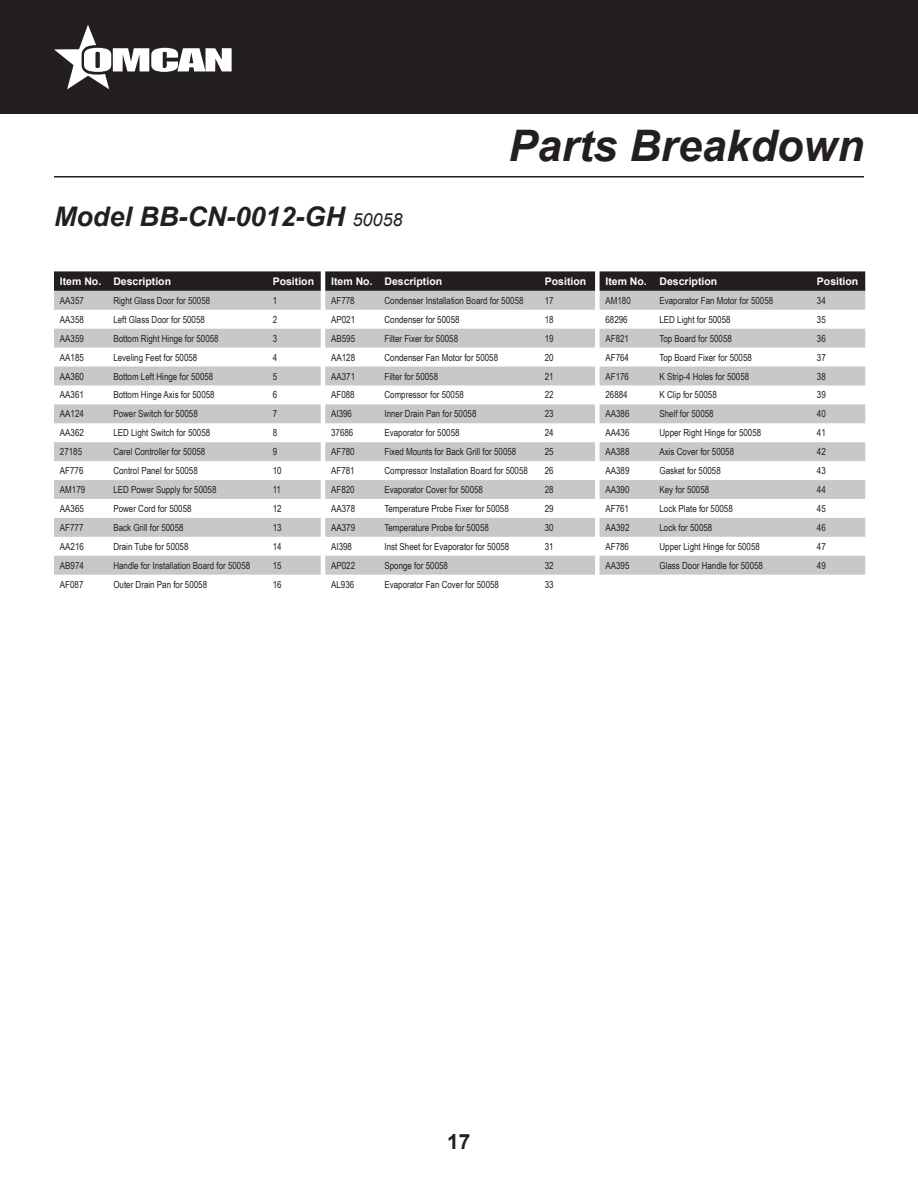
<style>
.page{position:relative;width:918px;height:1188px;background:#fff}
.page>*{position:absolute;margin:0;border:0;box-sizing:border-box;transform-origin:0 0}
.t1{font:italic 700 43.5px "Arial";color:#231f20}
.t2{font:italic 700 27px "Arial";color:#231f20}
.t3{font:700 21px "Arial";color:#231f20}
.t4{font:700 10.5px "Arial";color:#fff}
.t5{font:9.75px "Arial Narrow";color:#231f20}
.s1{font-weight:400;font-size:18px}
</style>
<div class="page">
<div style="left:0;top:0;width:918px;height:114px;background:#231f20"></div>
<svg style="left:54px;top:25px;width:178px;height:64px"></svg>
<hr style="left:54px;top:176px;width:810px;height:2px;background:#231f20">
<svg style="left:54px;top:271px;width:811px;height:20px;background:#2c2829"></svg>
<svg style="left:54px;top:291px;width:811px;height:284px;fill:#c9cacc"></svg>
<p class="t2" style="left:54px;top:199px;width:350px">Model BB-CN-0012-GH <span class="s1">50058</span></p>
<p class="t1" style="left:509px;top:116px;width:357px">Parts Breakdown</p>
<p class="t4" style="left:60px;top:274px;width:43px">Item No.</p>
<p class="t4" style="left:113px;top:274px;width:59px">Description</p>
<p class="t4" style="left:273px;top:274px;width:43px">Position</p>
<p class="t4" style="left:331px;top:274px;width:43px">Item No.</p>
<p class="t4" style="left:384px;top:274px;width:59px">Description</p>
<p class="t4" style="left:545px;top:274px;width:43px">Position</p>
<p class="t4" style="left:605px;top:274px;width:43px">Item No.</p>
<p class="t4" style="left:660px;top:274px;width:59px">Description</p>
<p class="t4" style="left:817px;top:274px;width:43px">Position</p>
<p class="t5" style="left:60px;top:293px;width:26px">AA357</p>
<p class="t5" style="left:113px;top:293px;width:98px">Right Glass Door for 50058</p>
<p class="t5" style="left:273px;top:293px;width:6px">1</p>
<p class="t5" style="left:331px;top:293px;width:25px">AF778</p>
<p class="t5" style="left:384px;top:293px;width:141px">Condenser Installation Board for 50058</p>
<p class="t5" style="left:545px;top:293px;width:10px">17</p>
<p class="t5" style="left:605px;top:293px;width:27px">AM180</p>
<p class="t5" style="left:660px;top:293px;width:115px">Evaporator Fan Motor for 50058</p>
<p class="t5" style="left:817px;top:293px;width:10px">34</p>
<p class="t5" style="left:60px;top:312px;width:26px">AA358</p>
<p class="t5" style="left:113px;top:312px;width:93px">Left Glass Door for 50058</p>
<p class="t5" style="left:273px;top:312px;width:6px">2</p>
<p class="t5" style="left:331px;top:312px;width:26px">AP021</p>
<p class="t5" style="left:384px;top:312px;width:77px">Condenser for 50058</p>
<p class="t5" style="left:545px;top:312px;width:10px">18</p>
<p class="t5" style="left:605px;top:312px;width:24px">68296</p>
<p class="t5" style="left:660px;top:312px;width:73px">LED Light for 50058</p>
<p class="t5" style="left:817px;top:312px;width:10px">35</p>
<p class="t5" style="left:60px;top:331px;width:26px">AA359</p>
<p class="t5" style="left:113px;top:331px;width:107px">Bottom Right Hinge for 50058</p>
<p class="t5" style="left:273px;top:331px;width:6px">3</p>
<p class="t5" style="left:331px;top:331px;width:26px">AB595</p>
<p class="t5" style="left:384px;top:331px;width:75px">Filter Fixer for 50058</p>
<p class="t5" style="left:545px;top:331px;width:10px">19</p>
<p class="t5" style="left:605px;top:331px;width:25px">AF821</p>
<p class="t5" style="left:660px;top:331px;width:74px">Top Board for 50058</p>
<p class="t5" style="left:817px;top:331px;width:10px">36</p>
<p class="t5" style="left:60px;top:350px;width:26px">AA185</p>
<p class="t5" style="left:113px;top:350px;width:86px">Leveling Feet for 50058</p>
<p class="t5" style="left:273px;top:350px;width:6px">4</p>
<p class="t5" style="left:331px;top:350px;width:26px">AA128</p>
<p class="t5" style="left:384px;top:350px;width:115px">Condenser Fan Motor for 50058</p>
<p class="t5" style="left:545px;top:350px;width:10px">20</p>
<p class="t5" style="left:605px;top:350px;width:25px">AF764</p>
<p class="t5" style="left:660px;top:350px;width:94px">Top Board Fixer for 50058</p>
<p class="t5" style="left:817px;top:350px;width:10px">37</p>
<p class="t5" style="left:60px;top:369px;width:26px">AA360</p>
<p class="t5" style="left:113px;top:369px;width:102px">Bottom Left Hinge for 50058</p>
<p class="t5" style="left:273px;top:369px;width:6px">5</p>
<p class="t5" style="left:331px;top:369px;width:26px">AA371</p>
<p class="t5" style="left:384px;top:369px;width:55px">Filter for 50058</p>
<p class="t5" style="left:545px;top:369px;width:10px">21</p>
<p class="t5" style="left:605px;top:369px;width:25px">AF176</p>
<p class="t5" style="left:660px;top:369px;width:91px">K Strip-4 Holes for 50058</p>
<p class="t5" style="left:817px;top:369px;width:10px">38</p>
<p class="t5" style="left:60px;top:388px;width:26px">AA361</p>
<p class="t5" style="left:113px;top:388px;width:103px">Bottom Hinge Axis for 50058</p>
<p class="t5" style="left:273px;top:388px;width:6px">6</p>
<p class="t5" style="left:331px;top:388px;width:25px">AF088</p>
<p class="t5" style="left:384px;top:388px;width:81px">Compressor for 50058</p>
<p class="t5" style="left:545px;top:388px;width:10px">22</p>
<p class="t5" style="left:605px;top:388px;width:24px">26884</p>
<p class="t5" style="left:660px;top:388px;width:59px">K Clip for 50058</p>
<p class="t5" style="left:817px;top:388px;width:10px">39</p>
<p class="t5" style="left:60px;top:407px;width:26px">AA124</p>
<p class="t5" style="left:113px;top:407px;width:86px">Power Switch for 50058</p>
<p class="t5" style="left:273px;top:407px;width:6px">7</p>
<p class="t5" style="left:331px;top:407px;width:22px">AI396</p>
<p class="t5" style="left:384px;top:407px;width:94px">Inner Drain Pan for 50058</p>
<p class="t5" style="left:545px;top:407px;width:10px">23</p>
<p class="t5" style="left:605px;top:407px;width:26px">AA386</p>
<p class="t5" style="left:660px;top:407px;width:56px">Shelf for 50058</p>
<p class="t5" style="left:817px;top:407px;width:10px">40</p>
<p class="t5" style="left:60px;top:426px;width:26px">AA362</p>
<p class="t5" style="left:113px;top:426px;width:98px">LED Light Switch for 50058</p>
<p class="t5" style="left:273px;top:426px;width:6px">8</p>
<p class="t5" style="left:331px;top:426px;width:24px">37686</p>
<p class="t5" style="left:384px;top:426px;width:77px">Evaporator for 50058</p>
<p class="t5" style="left:545px;top:426px;width:10px">24</p>
<p class="t5" style="left:605px;top:426px;width:26px">AA436</p>
<p class="t5" style="left:660px;top:426px;width:103px">Upper Right Hinge for 50058</p>
<p class="t5" style="left:817px;top:426px;width:10px">41</p>
<p class="t5" style="left:60px;top:445px;width:24px">27185</p>
<p class="t5" style="left:113px;top:445px;width:93px">Carel Controller for 50058</p>
<p class="t5" style="left:273px;top:445px;width:6px">9</p>
<p class="t5" style="left:331px;top:445px;width:25px">AF780</p>
<p class="t5" style="left:384px;top:445px;width:133px">Fixed Mounts for Back Grill for 50058</p>
<p class="t5" style="left:545px;top:445px;width:10px">25</p>
<p class="t5" style="left:605px;top:445px;width:26px">AA388</p>
<p class="t5" style="left:660px;top:445px;width:76px">Axis Cover for 50058</p>
<p class="t5" style="left:817px;top:445px;width:10px">42</p>
<p class="t5" style="left:60px;top:464px;width:25px">AF776</p>
<p class="t5" style="left:113px;top:464px;width:86px">Control Panel for 50058</p>
<p class="t5" style="left:273px;top:464px;width:10px">10</p>
<p class="t5" style="left:331px;top:464px;width:25px">AF781</p>
<p class="t5" style="left:384px;top:464px;width:145px">Compressor Installation Board for 50058</p>
<p class="t5" style="left:545px;top:464px;width:10px">26</p>
<p class="t5" style="left:605px;top:464px;width:26px">AA389</p>
<p class="t5" style="left:660px;top:464px;width:63px">Gasket for 50058</p>
<p class="t5" style="left:817px;top:464px;width:10px">43</p>
<p class="t5" style="left:60px;top:482px;width:27px">AM179</p>
<p class="t5" style="left:113px;top:482px;width:105px">LED Power Supply for 50058</p>
<p class="t5" style="left:273px;top:482px;width:10px">11</p>
<p class="t5" style="left:331px;top:482px;width:25px">AF820</p>
<p class="t5" style="left:384px;top:482px;width:100px">Evaporator Cover for 50058</p>
<p class="t5" style="left:545px;top:482px;width:10px">28</p>
<p class="t5" style="left:605px;top:482px;width:26px">AA390</p>
<p class="t5" style="left:660px;top:482px;width:51px">Key for 50058</p>
<p class="t5" style="left:817px;top:482px;width:10px">44</p>
<p class="t5" style="left:60px;top:501px;width:26px">AA365</p>
<p class="t5" style="left:113px;top:501px;width:80px">Power Cord for 50058</p>
<p class="t5" style="left:273px;top:501px;width:10px">12</p>
<p class="t5" style="left:331px;top:501px;width:26px">AA378</p>
<p class="t5" style="left:384px;top:501px;width:126px">Temperature Probe Fixer for 50058</p>
<p class="t5" style="left:545px;top:501px;width:10px">29</p>
<p class="t5" style="left:605px;top:501px;width:25px">AF761</p>
<p class="t5" style="left:660px;top:501px;width:75px">Lock Plate for 50058</p>
<p class="t5" style="left:817px;top:501px;width:10px">45</p>
<p class="t5" style="left:60px;top:520px;width:25px">AF777</p>
<p class="t5" style="left:113px;top:520px;width:72px">Back Grill for 50058</p>
<p class="t5" style="left:273px;top:520px;width:10px">13</p>
<p class="t5" style="left:331px;top:520px;width:26px">AA379</p>
<p class="t5" style="left:384px;top:520px;width:106px">Temperature Probe for 50058</p>
<p class="t5" style="left:545px;top:520px;width:10px">30</p>
<p class="t5" style="left:605px;top:520px;width:26px">AA392</p>
<p class="t5" style="left:660px;top:520px;width:54px">Lock for 50058</p>
<p class="t5" style="left:817px;top:520px;width:10px">46</p>
<p class="t5" style="left:60px;top:539px;width:26px">AA216</p>
<p class="t5" style="left:113px;top:539px;width:77px">Drain Tube for 50058</p>
<p class="t5" style="left:273px;top:539px;width:10px">14</p>
<p class="t5" style="left:331px;top:539px;width:22px">AI398</p>
<p class="t5" style="left:384px;top:539px;width:126px">Inst Sheet for Evaporator for 50058</p>
<p class="t5" style="left:545px;top:539px;width:10px">31</p>
<p class="t5" style="left:605px;top:539px;width:25px">AF786</p>
<p class="t5" style="left:660px;top:539px;width:102px">Upper Light Hinge for 50058</p>
<p class="t5" style="left:817px;top:539px;width:10px">47</p>
<p class="t5" style="left:60px;top:558px;width:26px">AB974</p>
<p class="t5" style="left:113px;top:558px;width:138px">Handle for Installation Board for 50058</p>
<p class="t5" style="left:273px;top:558px;width:10px">15</p>
<p class="t5" style="left:331px;top:558px;width:26px">AP022</p>
<p class="t5" style="left:384px;top:558px;width:65px">Sponge for 50058</p>
<p class="t5" style="left:545px;top:558px;width:10px">32</p>
<p class="t5" style="left:605px;top:558px;width:26px">AA395</p>
<p class="t5" style="left:660px;top:558px;width:105px">Glass Door Handle for 50058</p>
<p class="t5" style="left:817px;top:558px;width:10px">49</p>
<p class="t5" style="left:60px;top:577px;width:25px">AF087</p>
<p class="t5" style="left:113px;top:577px;width:95px">Outer Drain Pan for 50058</p>
<p class="t5" style="left:273px;top:577px;width:10px">16</p>
<p class="t5" style="left:331px;top:577px;width:25px">AL936</p>
<p class="t5" style="left:384px;top:577px;width:116px">Evaporator Fan Cover for 50058</p>
<p class="t5" style="left:545px;top:577px;width:10px">33</p>
<h3 class="t3" style="left:447px;top:1128px;width:25px">17</h3>
</div>
